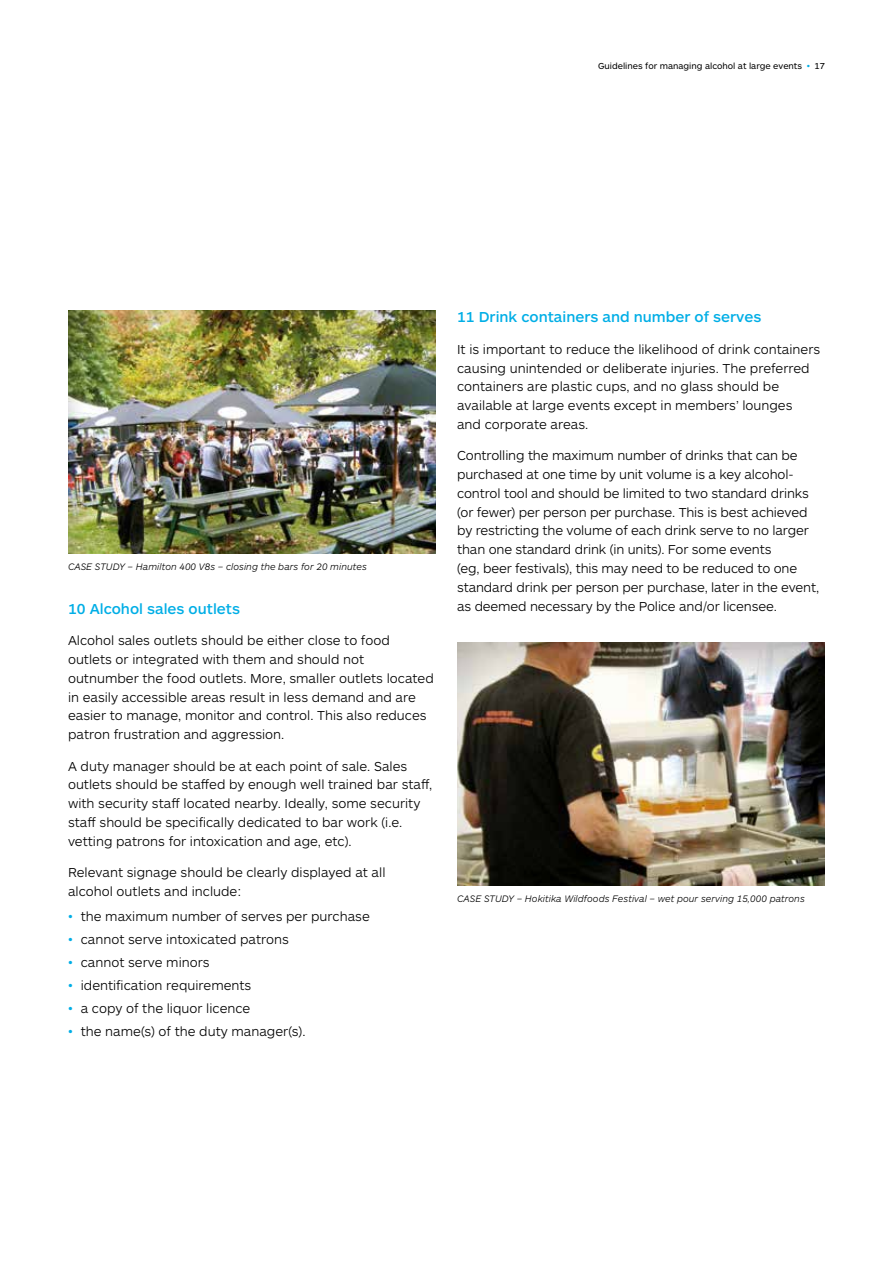
<style>
.page{position:relative;width:893px;height:1263px;background:#fff}
.page>*{position:absolute;margin:0;border:0;box-sizing:border-box;transform-origin:0 0}
.t1{font:500 15px "ARS Maquette Pro";color:#00aee6}
.t2{font:300 13.5px/18.8px "ARS Maquette Pro";color:#000}
.t3{font:italic 300 9.75px "ARS Maquette Pro";color:#000}
.t4{font:9px "ARS Maquette Pro";color:#000}
.s1{color:#00aee6}
</style>
<div class="page">
<img style="left:68px;top:310px;width:368px;height:244px">
<img style="left:457px;top:643px;width:368px;height:242px">
<p class="t4" style="left:598px;top:60px;width:228px">Guidelines for managing alcohol at large events <span class="s1">•</span> 17</p>
<p class="t3" style="left:68px;top:560px;width:300px">CASE STUDY – Hamilton 400 V8s – closing the bars for 20 minutes</p>
<p class="t1" style="left:68px;top:599px;width:174px">10 Alcohol sales outlets</p>
<p class="t2" style="left:68px;top:630px;width:367px">Alcohol sales outlets should be either close to food outlets or integrated with them and should not outnumber the food outlets. More, smaller outlets located in easily accessible areas result in less demand and are easier to manage, monitor and control. This also reduces patron frustration and aggression.</p>
<p class="t2" style="left:68px;top:756px;width:366px">A duty manager should be at each point of sale. Sales outlets should be staffed by enough well trained bar staff, with security staff located nearby. Ideally, some security staff should be specifically dedicated to bar work (i.e. vetting patrons for intoxication and age, etc).</p>
<p class="t2" style="left:68px;top:862px;width:319px">Relevant signage should be clearly displayed at all alcohol outlets and include:</p>
<p class="t2" style="left:68px;top:906px;width:303px"><span class="s1">•</span> the maximum number of serves per purchase</p>
<p class="t2" style="left:68px;top:929px;width:222px"><span class="s1">•</span> cannot serve intoxicated patrons</p>
<p class="t2" style="left:68px;top:952px;width:143px"><span class="s1">•</span> cannot serve minors</p>
<p class="t2" style="left:68px;top:975px;width:185px"><span class="s1">•</span> identification requirements</p>
<p class="t2" style="left:68px;top:998px;width:184px"><span class="s1">•</span> a copy of the liquor licence</p>
<p class="t2" style="left:68px;top:1021px;width:239px"><span class="s1">•</span> the name(s) of the duty manager(s).</p>
<p class="t1" style="left:457px;top:307px;width:306px">11 Drink containers and number of serves</p>
<p class="t2" style="left:457px;top:339px;width:365px">It is important to reduce the likelihood of drink containers causing unintended or deliberate injuries. The preferred containers are plastic cups, and no glass should be available at large events except in members’ lounges<br>and corporate areas.</p>
<p class="t2" style="left:457px;top:446px;width:364px">Controlling the maximum number of drinks that can be purchased at one time by unit volume is a key alcohol&shy;control tool and should be limited to two standard drinks (or fewer) per person per purchase. This is best achieved by restricting the volume of each drink serve to no larger than one standard drink (in units). For some events<br>(eg, beer festivals), this may need to be reduced to one standard drink per person per purchase, later in the event, as deemed necessary by the Police and/or licensee.</p>
<p class="t3" style="left:457px;top:892px;width:349px">CASE STUDY – Hokitika Wildfoods Festival – wet pour serving 15,000 patrons</p>
</div>
